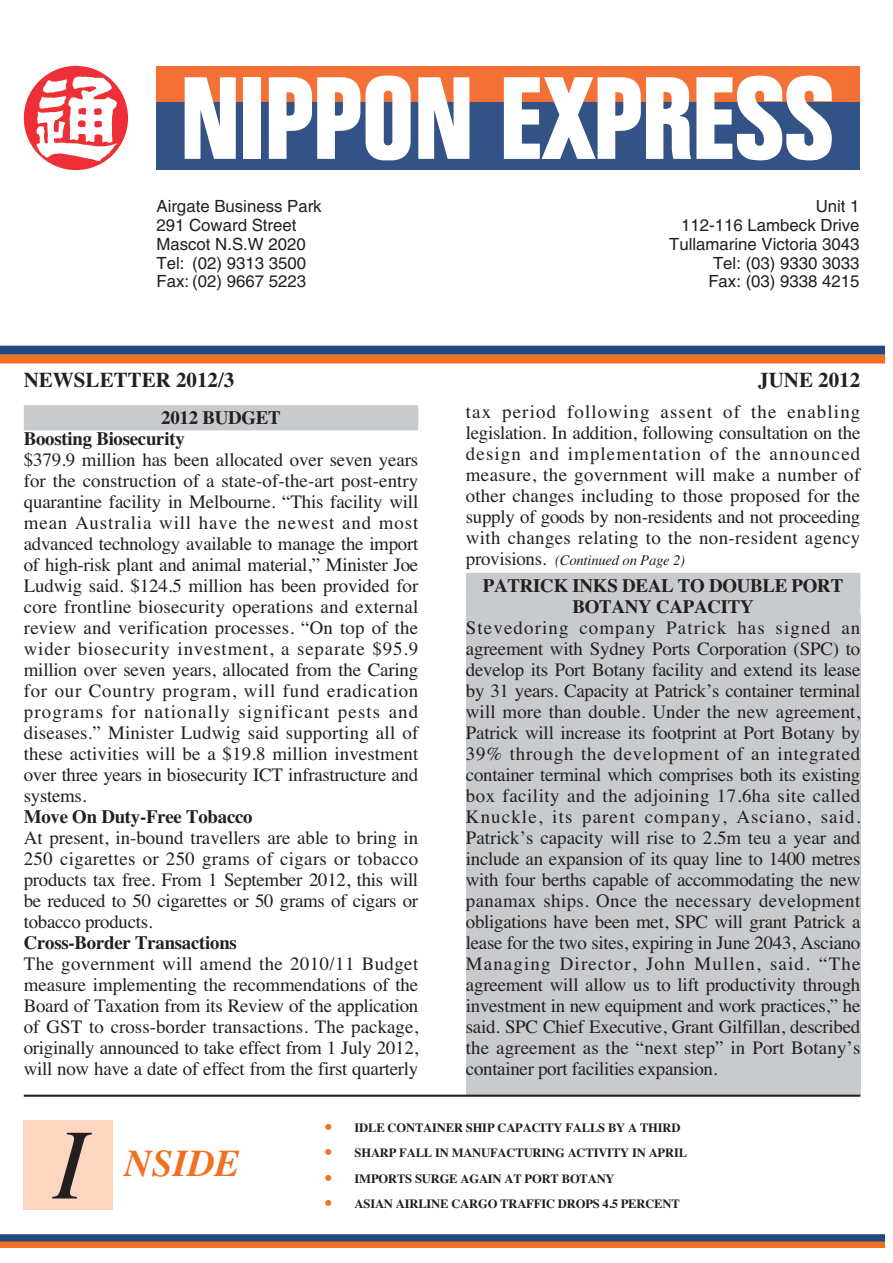
<style>
.page{position:relative;width:893px;height:1263px;background:#fff}
.page>*{position:absolute;margin:0;border:0;box-sizing:border-box;transform-origin:0 0}
.t1{font:italic 100.8px "Times";color:#231f20}
.t2{font:italic 700 37.8px "Times";color:#f36f21}
.t3{font:700 21px "Times";color:#231f20}
.t4{font:18.9px/21px "Times";letter-spacing:-.01em;color:#231f20}
.t5{font:18.9px "Times";letter-spacing:.06em;color:#231f20}
.t6{font:18.9px "Times";letter-spacing:.025em;color:#231f20}
.t7{font:700 18.9px "Times";letter-spacing:-.015em;color:#231f20}
.t8{font:18.9px "Times";letter-spacing:.02em;color:#231f20}
.t9{font:18.9px "Times";letter-spacing:.045em;color:#231f20}
.t10{font:16.8px "Helvetica";color:#231f20}
.t11{font:italic 14.7px "Times";letter-spacing:-.015em;color:#231f20}
.t12{font:700 12.6px "Times";letter-spacing:-.015em;color:#231f20}
.s1{font-weight:700}
.s2{font-style:normal;font-size:18.9px}
.s3{font-size:21px;color:#f36f21}
</style>
<div class="page">
<div style="left:466px;top:616px;width:394px;height:480px;background:#c8cbcd"></div>
<div style="left:0;top:1240px;width:884px;height:8px;background:#f36f21"></div>
<div style="left:0;top:355px;width:884px;height:9px;background:#f36f21"></div>
<div style="left:0;top:1234px;width:884px;height:8px;background:#22487f"></div>
<div style="left:24px;top:1120px;width:89px;height:89px;background:#fdd6c1"></div>
<div style="left:0;top:346px;width:884px;height:9px;background:#22487f"></div>
<div style="left:24px;top:405px;width:394px;height:25px;background:#c8cbcd"></div>
<div style="left:466px;top:573px;width:394px;height:25px;background:#c8cbcd"></div>
<div style="left:466px;top:594px;width:394px;height:25px;background:#c8cbcd"></div>
<hr style="left:24px;top:1095px;width:836px;height:2px;background:#231f20">
<div style="left:156px;top:101px;width:704px;height:69px;background:#335285"></div>
<div style="left:156px;top:66px;width:704px;height:35px;background:#f37136"></div>
<svg style="left:24px;top:66px;width:104px;height:104px"></svg>
<svg style="left:185px;top:77px;width:51px;height:82px;background:#e9e4e5"></svg>
<svg style="left:418px;top:77px;width:51px;height:82px;background:#e8e3e5"></svg>
<div style="left:243px;top:77px;width:18px;height:82px;background:#fff"></div>
<svg style="left:269px;top:75px;width:142px;height:86px"></svg>
<svg style="left:504px;top:76px;width:328px;height:84px"></svg>
<p class="t10" style="left:156px;top:200px;width:167px">Airgate Business Park</p>
<p class="t10" style="left:816px;top:200px;width:45px">Unit 1</p>
<p class="t10" style="left:156px;top:219px;width:142px">291 Coward Street</p>
<p class="t10" style="left:681px;top:219px;width:180px">112-116 Lambeck Drive</p>
<p class="t10" style="left:156px;top:238px;width:151px">Mascot N.S.W 2020</p>
<p class="t10" style="left:669px;top:238px;width:192px">Tullamarine Victoria 3043</p>
<p class="t10" style="left:156px;top:257px;width:151px">Tel: (02) 9313 3500</p>
<p class="t10" style="left:713px;top:257px;width:148px">Tel: (03) 9330 3033</p>
<p class="t10" style="left:156px;top:275px;width:151px">Fax: (02) 9667 5223</p>
<p class="t10" style="left:708px;top:275px;width:153px">Fax: (03) 9338 4215</p>
<p class="t3" style="left:24px;top:372px;width:212px">NEWSLETTER 2012/3</p>
<p class="t3" style="left:758px;top:372px;width:104px">JUNE 2012</p>
<p class="t4" style="left:24px;top:409px;width:396px;text-indent:137px"><span class="s1">2012 BUDGET<br>Boosting Biosecurity<br></span>$379.9 million has been allocated over seven years for the construction of a state-of-the-art post-entry quarantine facility in Melbourne. “This facility will mean Australia will have the newest and most advanced technology available to manage the import of high-risk plant and animal material,” Minister Joe Ludwig said. $124.5 million has been provided for core frontline biosecurity operations and external review and verification processes. “On top of the wider biosecurity investment, a separate $95.9 million over seven years, allocated from the Caring for our Country program, will fund eradication programs for nationally significant pests and diseases.” Minister Ludwig said supporting all of these activities will be a $19.8 million investment over three years in biosecurity ICT infrastructure and systems.<br><span class="s1">Move On Duty-Free Tobacco<br></span>At present, in-bound travellers are able to bring in 250 cigarettes or 250 grams of cigars or tobacco products tax free. From 1 September 2012, this will be reduced to 50 cigarettes or 50 grams of cigars or tobacco products.<br><span class="s1">Cross-Border Transactions<br></span>The government will amend the 2010/11 Budget measure implementing the recommendations of the Board of Taxation from its Review of the application of GST to cross-border transactions. The package, originally announced to take effect from 1 July 2012, will now have a date of effect from the first quarterly</p>
<p class="t4" style="left:466px;top:403px;width:396px;text-align:justify">tax period following assent of the enabling legislation. In addition, following consultation on the design and implementation of the announced measure, the government will make a number of other changes including to those proposed for the supply of goods by non-residents and not proceeding with changes relating to the non-resident agency</p>
<p class="t11" style="left:466px;top:555px;width:221px"><span class="s2">provisions.</span> (Continued on Page 2)</p>
<p class="t7" style="left:483px;top:579px;width:362px">PATRICK INKS DEAL TO DOUBLE PORT</p>
<p class="t7" style="left:572px;top:600px;width:183px">BOTANY CAPACITY</p>
<p class="t5" style="left:466px;top:621px;width:396px">Stevedoring company Patrick has signed an</p>
<p class="t4" style="left:466px;top:640px;width:396px">agreement with Sydney Ports Corporation (SPC) to</p>
<p class="t4" style="left:466px;top:661px;width:396px">develop its Port Botany facility and extend its lease</p>
<p class="t4" style="left:466px;top:682px;width:396px">by 31 years. Capacity at Patrick’s container terminal</p>
<p class="t4" style="left:466px;top:703px;width:396px">will more than double. Under the new agreement,</p>
<p class="t4" style="left:466px;top:724px;width:396px">Patrick will increase its footprint at Port Botany by</p>
<p class="t9" style="left:466px;top:747px;width:396px">39% through the development of an integrated</p>
<p class="t4" style="left:466px;top:766px;width:396px">container terminal which comprises both its existing</p>
<p class="t6" style="left:466px;top:789px;width:396px">box facility and the adjoining 17.6ha site called</p>
<p class="t5" style="left:466px;top:810px;width:396px">Knuckle, its parent company, Asciano, said.</p>
<p class="t4" style="left:466px;top:829px;width:396px">Patrick’s capacity will rise to 2.5m teu a year and</p>
<p class="t4" style="left:466px;top:850px;width:396px">include an expansion of its quay line to 1400 metres</p>
<p class="t4" style="left:466px;top:871px;width:396px">with four berths capable of accommodating the new</p>
<p class="t8" style="left:466px;top:894px;width:396px">panamax ships. Once the necessary development</p>
<p class="t4" style="left:466px;top:913px;width:396px">obligations have been met, SPC will grant Patrick a</p>
<p class="t4" style="left:466px;top:934px;width:396px">lease for the two sites, expiring in June 2043, Asciano</p>
<p class="t5" style="left:466px;top:957px;width:396px">Managing Director, John Mullen, said. “The</p>
<p class="t4" style="left:466px;top:976px;width:396px">agreement will allow us to lift productivity through</p>
<p class="t4" style="left:466px;top:997px;width:396px">investment in new equipment and work practices,” he</p>
<p class="t4" style="left:466px;top:1018px;width:396px">said. SPC Chief Executive, Grant Gilfillan, described</p>
<p class="t4" style="left:466px;top:1039px;width:396px">the agreement as the “next step” in Port Botany’s</p>
<p class="t4" style="left:466px;top:1060px;width:253px">container port facilities expansion.</p>
<p class="t1" style="left:53px;top:1128px;width:35px">I</p>
<p class="t2" style="left:124px;top:1149px;width:117px">NSIDE</p>
<p class="t12" style="left:325px;top:1123px;width:357px"><span class="s3">•</span> IDLE CONTAINER SHIP CAPACITY FALLS BY A THIRD</p>
<p class="t12" style="left:325px;top:1149px;width:364px"><span class="s3">•</span> SHARP FALL IN MANUFACTURING ACTIVITY IN APRIL</p>
<p class="t12" style="left:325px;top:1174px;width:291px"><span class="s3">•</span> IMPORTS SURGE AGAIN AT PORT BOTANY</p>
<p class="t12" style="left:325px;top:1199px;width:356px"><span class="s3">•</span> ASIAN AIRLINE CARGO TRAFFIC DROPS 4.5 PERCENT</p>
</div>
